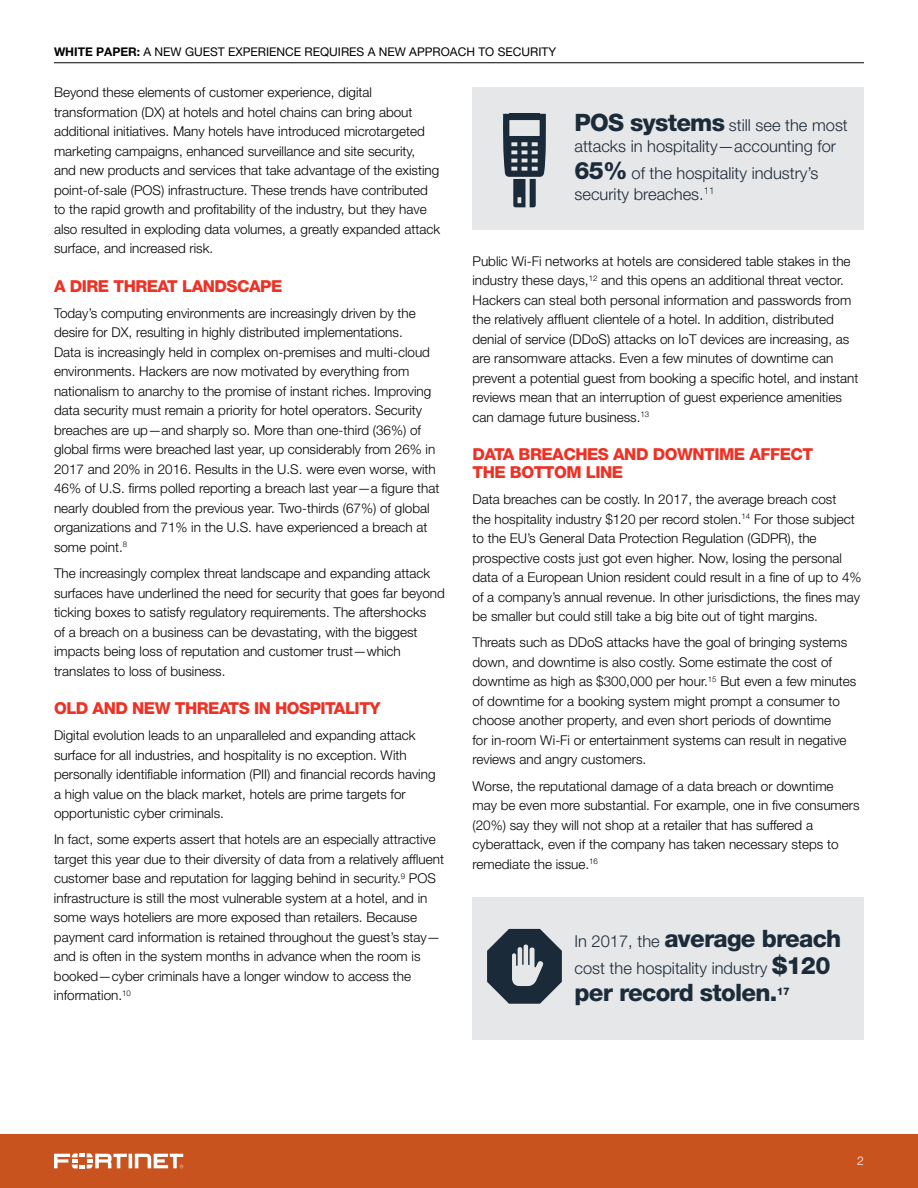
<style>
.page{position:relative;width:918px;height:1188px;background:#fff}
.page>*{position:absolute;margin:0;border:0;box-sizing:border-box;transform-origin:0 0}
.t1{font:800 24px "Helvetica Neue LT Pro";letter-spacing:-.03em;color:#1c2b39}
.t2{font:300 16.5px/21px "Helvetica Neue LT Pro";color:#1c2b39}
.t3{font:800 16.5px/18px "Helvetica Neue LT Pro";letter-spacing:-.03em;color:#ee3124}
.t4{font:300 13.5px/19.5px "Helvetica Neue LT Pro";color:#000}
.t5{font:12px "Helvetica Neue LT Pro";color:#000}
.t6{font:300 12px "Helvetica Neue LT Pro";color:#fff}
.t7{font:800 10.5px "Helvetica Neue LT Pro";color:#1c2b39}
.s1{font-weight:700}
.s2{font-weight:800;font-size:24px}
.s3{font-weight:300;font-size:16.5px}
</style>
<div class="page">
<div style="left:0;top:1134px;width:918px;height:54px;background:#c8531f"></div>
<svg style="left:54px;top:1154px;width:129px;height:14px"></svg>
<hr style="left:54px;top:63px;width:810px;height:1px;background:#000">
<div style="left:472px;top:88px;width:392px;height:142px;background:#e6e7e8"></div>
<div style="left:472px;top:897px;width:392px;height:143px;background:#e6e7e8"></div>
<svg style="left:487px;top:929px;width:75px;height:75px"></svg>
<svg style="left:503px;top:114px;width:43px;height:93px"></svg>
<p class="t5" style="left:54px;top:44px;width:504px"><span class="s1">WHITE PAPER:</span> A NEW GUEST EXPERIENCE REQUIRES A NEW APPROACH TO SECURITY</p>
<p class="t4" style="left:54px;top:83px;width:388px">Beyond these elements of customer experience, digital transformation (DX) at hotels and hotel chains can bring about additional initiatives. Many hotels have introduced microtargeted marketing campaigns, enhanced surveillance and site security, and new products and services that take advantage of the existing point-of-sale (POS) infrastructure. These trends have contributed to the rapid growth and profitability of the industry, but they have also resulted in exploding data volumes, a greatly expanded attack surface, and increased risk.</p>
<p class="t3" style="left:54px;top:277px;width:230px">A DIRE THREAT LANDSCAPE</p>
<p class="t4" style="left:54px;top:303px;width:387px">Today’s computing environments are increasingly driven by the desire for DX, resulting in highly distributed implementations.<br>Data is increasingly held in complex on-premises and multi-cloud environments. Hackers are now motivated by everything from nationalism to anarchy to the promise of instant riches. Improving data security must remain a priority for hotel operators. Security breaches are up—and sharply so. More than one-third (36%) of global firms were breached last year, up considerably from 26% in 2017 and 20% in 2016. Results in the U.S. were even worse, with 46% of U.S. firms polled reporting a breach last year—a figure that nearly doubled from the previous year. Two-thirds (67%) of global organizations and 71% in the U.S. have experienced a breach at some point.<sup>8</sup></p>
<p class="t4" style="left:54px;top:563px;width:392px">The increasingly complex threat landscape and expanding attack surfaces have underlined the need for security that goes far beyond ticking boxes to satisfy regulatory requirements. The aftershocks<br>of a breach on a business can be devastating, with the biggest impacts being loss of reputation and customer trust—which translates to loss of business.</p>
<p class="t3" style="left:54px;top:699px;width:328px">OLD AND NEW THREATS IN HOSPITALITY</p>
<p class="t4" style="left:54px;top:725px;width:383px">Digital evolution leads to an unparalleled and expanding attack surface for all industries, and hospitality is no exception. With personally identifiable information (PII) and financial records having a high value on the black market, hotels are prime targets for opportunistic cyber criminals.</p>
<p class="t4" style="left:54px;top:830px;width:392px">In fact, some experts assert that hotels are an especially attractive target this year due to their diversity of data from a relatively affluent customer base and reputation for lagging behind in security.<sup>9</sup> POS infrastructure is still the most vulnerable system at a hotel, and in some ways hoteliers are more exposed than retailers. Because payment card information is retained throughout the guest’s stay— and is often in the system months in advance when the room is booked—cyber criminals have a longer window to access the information.<sup>10</sup></p>
<p class="t2" style="left:575px;top:114px;width:275px"><span class="s2">POS systems</span> still see the most attacks in hospitality—accounting for</p>
<p class="t2" style="left:575px;top:162px;width:245px"><span class="s2">65%</span> of the hospitality industry’s security breaches.<sup>11</sup></p>
<p class="t4" style="left:472px;top:251px;width:387px">Public Wi-Fi networks at hotels are considered table stakes in the industry these days,<sup>12</sup> and this opens an additional threat vector.<br>Hackers can steal both personal information and passwords from the relatively affluent clientele of a hotel. In addition, distributed denial of service (DDoS) attacks on IoT devices are increasing, as are ransomware attacks. Even a few minutes of downtime can prevent a potential guest from booking a specific hotel, and instant reviews mean that an interruption of guest experience amenities can damage future business.<sup>13</sup></p>
<p class="t3" style="left:472px;top:445px;width:342px">DATA BREACHES AND DOWNTIME AFFECT<br>THE BOTTOM LINE</p>
<p class="t4" style="left:472px;top:489px;width:391px">Data breaches can be costly. In 2017, the average breach cost<br>the hospitality industry $120 per record stolen.<sup>14</sup> For those subject to the EU’s General Data Protection Regulation (GDPR), the prospective costs just got even higher. Now, losing the personal data of a European Union resident could result in a fine of up to 4% of a company’s annual revenue. In other jurisdictions, the fines may be smaller but could still take a big bite out of tight margins.</p>
<p class="t4" style="left:473px;top:632px;width:385px">Threats such as DDoS attacks have the goal of bringing systems down, and downtime is also costly. Some estimate the cost of downtime as high as $300,000 per hour.<sup>15</sup> But even a few minutes of downtime for a booking system might prompt a consumer to choose another property, and even short periods of downtime<br>for in-room Wi-Fi or entertainment systems can result in negative reviews and angry customers.</p>
<p class="t4" style="left:473px;top:776px;width:389px">Worse, the reputational damage of a data breach or downtime may be even more substantial. For example, one in five consumers (20%) say they will not shop at a retailer that has suffered a cyberattack, even if the company has taken necessary steps to remediate the issue.<sup>16</sup></p>
<h1 class="t1" style="left:575px;top:924px;width:268px"><span class="s3">In 2017, the</span> average breach</h1>
<p class="t2" style="left:575px;top:957px;width:258px">cost the hospitality industry <span class="s2">$120</span></p>
<h1 class="t1" style="left:575px;top:978px;width:204px">per record stolen.</h1>
<p class="t7" style="left:777px;top:985px;width:14px">17</p>
<p class="t6" style="left:857px;top:1154px;width:8px">2</p>
</div>
